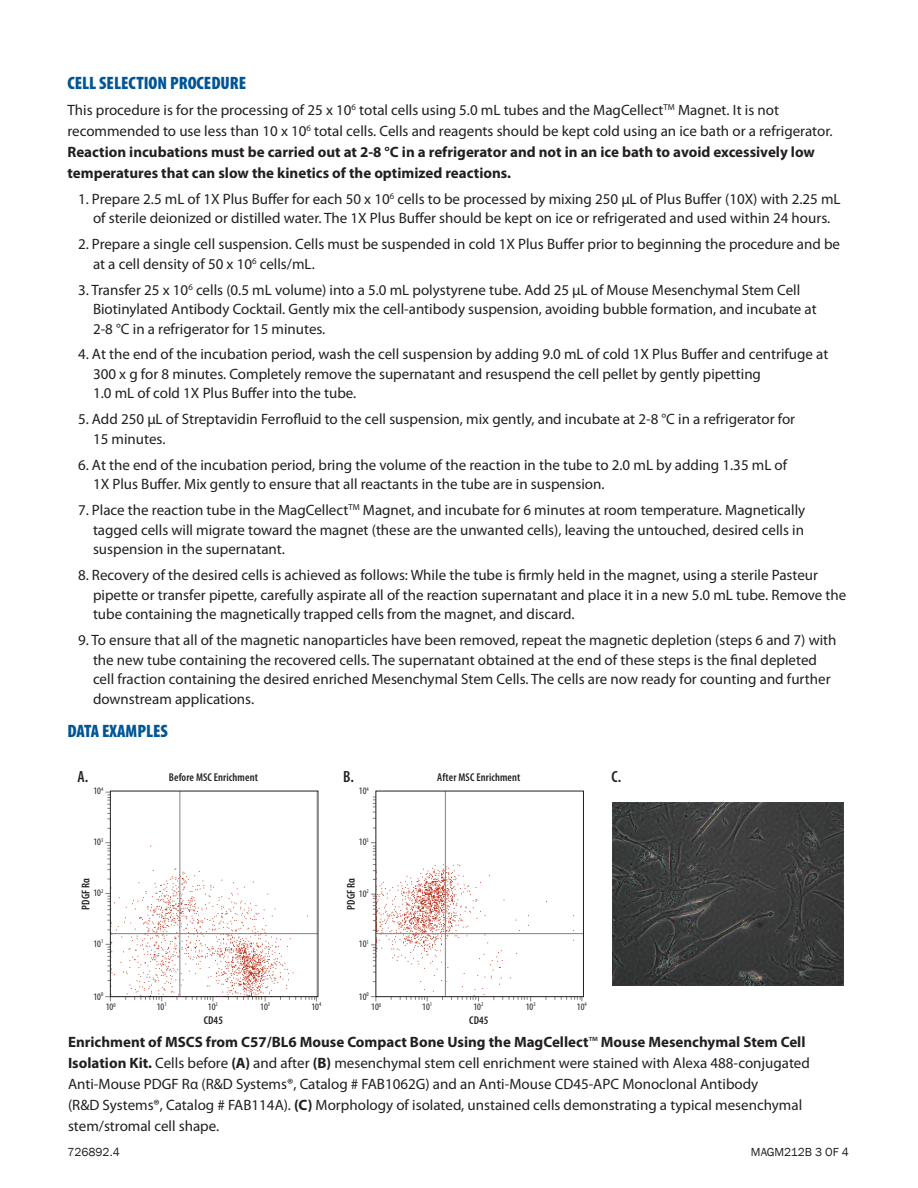
<style>
.page{position:relative;width:918px;height:1188px;background:#fff}
.page>*{position:absolute;margin:0;border:0;box-sizing:border-box;transform-origin:0 0}
.Sectionhead{font:900 condensed 18px "Myriad Pro";color:#005595}
.t1{font:600 condensed 16.2px "Myriad Pro";color:#231f20}
.Assay_Procedure_Step{font:15px/19.5px "Myriad Pro";color:#231f20}
.Body_Text{font:15px/21px "Myriad Pro";color:#231f20}
.Rev_and_part_number{font:12px "Franklin Gothic";color:#231f20}
.t2{font:600 condensed 11.4px "Myriad Pro";letter-spacing:.01em;color:#231f20}
.t3{font:condensed 9.9px "Myriad Pro";color:#231f20}
.s1{font-weight:700}
</style>
<div class="page">
<img style="left:112px;top:793px;width:204px;height:202px">
<img style="left:378px;top:793px;width:204px;height:202px">
<svg style="left:106px;top:944px;width:4px;height:28px"></svg>
<svg style="left:105px;top:893px;width:5px;height:28px"></svg>
<svg style="left:105px;top:842px;width:5px;height:28px"></svg>
<svg style="left:105px;top:792px;width:5px;height:28px"></svg>
<hr style="left:110px;top:933px;width:208px;height:1px;background:#808285">
<svg style="left:141px;top:997px;width:21px;height:4px"></svg>
<svg style="left:186px;top:997px;width:28px;height:4px"></svg>
<svg style="left:237px;top:997px;width:29px;height:4px"></svg>
<svg style="left:289px;top:997px;width:28px;height:4px"></svg>
<hr style="left:180px;top:791px;width:1px;height:206px;background:#808285">
<svg style="left:105px;top:996px;width:6px;height:5px"></svg>
<div style="left:110px;top:791px;width:208px;height:206px;border:1px solid #231f20"></div>
<svg style="left:371px;top:945px;width:5px;height:28px"></svg>
<svg style="left:371px;top:894px;width:5px;height:27px"></svg>
<svg style="left:371px;top:842px;width:5px;height:29px"></svg>
<svg style="left:373px;top:797px;width:3px;height:22px"></svg>
<hr style="left:376px;top:933px;width:208px;height:1px;background:#808285">
<svg style="left:400px;top:997px;width:28px;height:4px"></svg>
<svg style="left:458px;top:997px;width:21px;height:4px"></svg>
<svg style="left:509px;top:997px;width:22px;height:4px"></svg>
<svg style="left:555px;top:997px;width:28px;height:4px"></svg>
<hr style="left:445px;top:791px;width:1px;height:206px;background:#808285">
<svg style="left:371px;top:996px;width:6px;height:5px"></svg>
<div style="left:376px;top:791px;width:208px;height:206px;border:1px solid #231f20"></div>
<img style="left:612px;top:803px;width:232px;height:183px">
<p class="Sectionhead" style="left:68px;top:73px;width:180px">CELL SELECTION PROCEDURE</p>
<p class="Body_Text" style="left:68px;top:99px;width:767px">This procedure is for the processing of 25 x 10<sup>6</sup> total cells using 5.0 mL tubes and the MagCellect<sup>TM</sup> Magnet. It is not recommended to use less than 10 x 10<sup>6</sup> total cells. Cells and reagents should be kept cold using an ice bath or a refrigerator.<br><span class="s1">Reaction incubations must be carried out at 2-8 °C in a refrigerator and not in an ice bath to avoid excessively low temperatures that can slow the kinetics of the optimized reactions.</span></p>
<p class="Assay_Procedure_Step" style="left:78px;top:189px;width:764px;text-align:center">1. Prepare 2.5 mL of 1X Plus Buffer for each 50 x 10<sup>6</sup> cells to be processed by mixing 250 μL of Plus Buffer (10X) with 2.25 mL of sterile deionized or distilled water. The 1X Plus Buffer should be kept on ice or refrigerated and used within 24 hours.</p>
<p class="Assay_Procedure_Step" style="left:93px;top:235px;width:749px;text-indent:-15px">2. Prepare a single cell suspension. Cells must be suspended in cold 1X Plus Buffer prior to beginning the procedure and be at a cell density of 50 x 10<sup>6</sup> cells/mL.</p>
<p class="Assay_Procedure_Step" style="left:93px;top:280px;width:725px;text-indent:-15px">3. Transfer 25 x 10<sup>6</sup> cells (0.5 mL volume) into a 5.0 mL polystyrene tube. Add 25 μL of Mouse Mesenchymal Stem Cell<br>Biotinylated Antibody Cocktail. Gently mix the cell-antibody suspension, avoiding bubble formation, and incubate at<br>2-8 °C in a refrigerator for 15 minutes.</p>
<p class="Assay_Procedure_Step" style="left:93px;top:345px;width:737px;text-indent:-15px">4. At the end of the incubation period, wash the cell suspension by adding 9.0 mL of cold 1X Plus Buffer and centrifuge at<br>300 x g for 8 minutes. Completely remove the supernatant and resuspend the cell pellet by gently pipetting<br>1.0 mL of cold 1X Plus Buffer into the tube.</p>
<p class="Assay_Procedure_Step" style="left:93px;top:410px;width:704px;text-indent:-15px">5. Add 250 μL of Streptavidin Ferrofluid to the cell suspension, mix gently, and incubate at 2-8 °C in a refrigerator for<br>15 minutes.</p>
<p class="Assay_Procedure_Step" style="left:93px;top:455px;width:696px;text-indent:-15px">6. At the end of the incubation period, bring the volume of the reaction in the tube to 2.0 mL by adding 1.35 mL of<br>1X Plus Buffer. Mix gently to ensure that all reactants in the tube are in suspension.</p>
<p class="Assay_Procedure_Step" style="left:93px;top:501px;width:714px;text-align:justify;text-indent:-15px">7. Place the reaction tube in the MagCellect<sup>TM</sup> Magnet, and incubate for 6 minutes at room temperature. Magnetically tagged cells will migrate toward the magnet (these are the unwanted cells), leaving the untouched, desired cells in suspension in the supernatant.</p>
<p class="Assay_Procedure_Step" style="left:93px;top:566px;width:755px;text-indent:-15px">8. Recovery of the desired cells is achieved as follows: While the tube is firmly held in the magnet, using a sterile Pasteur pipette or transfer pipette, carefully aspirate all of the reaction supernatant and place it in a new 5.0 mL tube. Remove the tube containing the magnetically trapped cells from the magnet, and discard.</p>
<p class="Assay_Procedure_Step" style="left:93px;top:631px;width:745px;text-indent:-15px">9. To ensure that all of the magnetic nanoparticles have been removed, repeat the magnetic depletion (steps 6 and 7) with the new tube containing the recovered cells. The supernatant obtained at the end of these steps is the final depleted cell fraction containing the desired enriched Mesenchymal Stem Cells. The cells are now ready for counting and further downstream applications.</p>
<p class="Sectionhead" style="left:68px;top:721px;width:102px">DATA EXAMPLES</p>
<p class="t1" style="left:78px;top:768px;width:12px">A.</p>
<p class="t1" style="left:343px;top:768px;width:12px">B.</p>
<p class="t1" style="left:611px;top:768px;width:11px">C.</p>
<p class="t2" style="left:169px;top:771px;width:91px">Before MSC Enrichment</p>
<p class="t2" style="left:437px;top:771px;width:85px">After MSC Enrichment</p>
<p class="t3" style="left:93px;top:785px;width:11px">10<sup>4</sup></p>
<p class="t3" style="left:359px;top:785px;width:11px">10<sup>4</sup></p>
<p class="t3" style="left:93px;top:836px;width:11px">10<sup>3</sup></p>
<p class="t3" style="left:359px;top:836px;width:11px">10<sup>3</sup></p>
<p class="t2" style="left:79px;top:910px;width:33px;rotate:-90deg">PDGF Rα</p>
<p class="t3" style="left:93px;top:887px;width:11px">10<sup>2</sup></p>
<p class="t2" style="left:345px;top:910px;width:33px;rotate:-90deg">PDGF Rα</p>
<p class="t3" style="left:359px;top:887px;width:11px">10<sup>2</sup></p>
<p class="t3" style="left:93px;top:937px;width:11px">10<sup>1</sup></p>
<p class="t3" style="left:359px;top:938px;width:11px">10<sup>1</sup></p>
<p class="t3" style="left:93px;top:990px;width:11px">10<sup>0</sup></p>
<p class="t3" style="left:359px;top:990px;width:11px">10<sup>0</sup></p>
<p class="t3" style="left:106px;top:1001px;width:11px">10<sup>0</sup></p>
<p class="t3" style="left:157px;top:1000px;width:11px">10<sup>1</sup></p>
<p class="t3" style="left:208px;top:1000px;width:11px">10<sup>2</sup></p>
<p class="t3" style="left:260px;top:1000px;width:11px">10<sup>3</sup></p>
<p class="t3" style="left:311px;top:1000px;width:11px">10<sup>4</sup></p>
<p class="t2" style="left:204px;top:1014px;width:21px">CD45</p>
<p class="t3" style="left:371px;top:1001px;width:11px">10<sup>0</sup></p>
<p class="t3" style="left:422px;top:1000px;width:11px">10<sup>1</sup></p>
<p class="t3" style="left:473px;top:1000px;width:11px">10<sup>2</sup></p>
<p class="t3" style="left:526px;top:1000px;width:11px">10<sup>3</sup></p>
<p class="t3" style="left:577px;top:1000px;width:11px">10<sup>4</sup></p>
<p class="t2" style="left:469px;top:1014px;width:21px">CD45</p>
<p class="Body_Text" style="left:68px;top:1032px;width:743px"><span class="s1">Enrichment of MSCS from C57/BL6 Mouse Compact Bone Using the MagCellect</span>™ <span class="s1">Mouse Mesenchymal Stem Cell Isolation Kit.</span> Cells before <span class="s1">(A)</span> and after <span class="s1">(B)</span> mesenchymal stem cell enrichment were stained with Alexa 488-conjugated Anti-Mouse PDGF Rα (R&amp;D Systems®, Catalog # FAB1062G) and an Anti-Mouse CD45-APC Monoclonal Antibody<br>(R&amp;D Systems®, Catalog # FAB114A). <span class="s1">(C)</span> Morphology of isolated, unstained cells demonstrating a typical mesenchymal stem/stromal cell shape.</p>
<p class="Rev_and_part_number" style="left:68px;top:1144px;width:54px">726892.4</p>
<p class="Rev_and_part_number" style="left:751px;top:1144px;width:99px">MAGM212B 3 OF 4</p>
</div>
